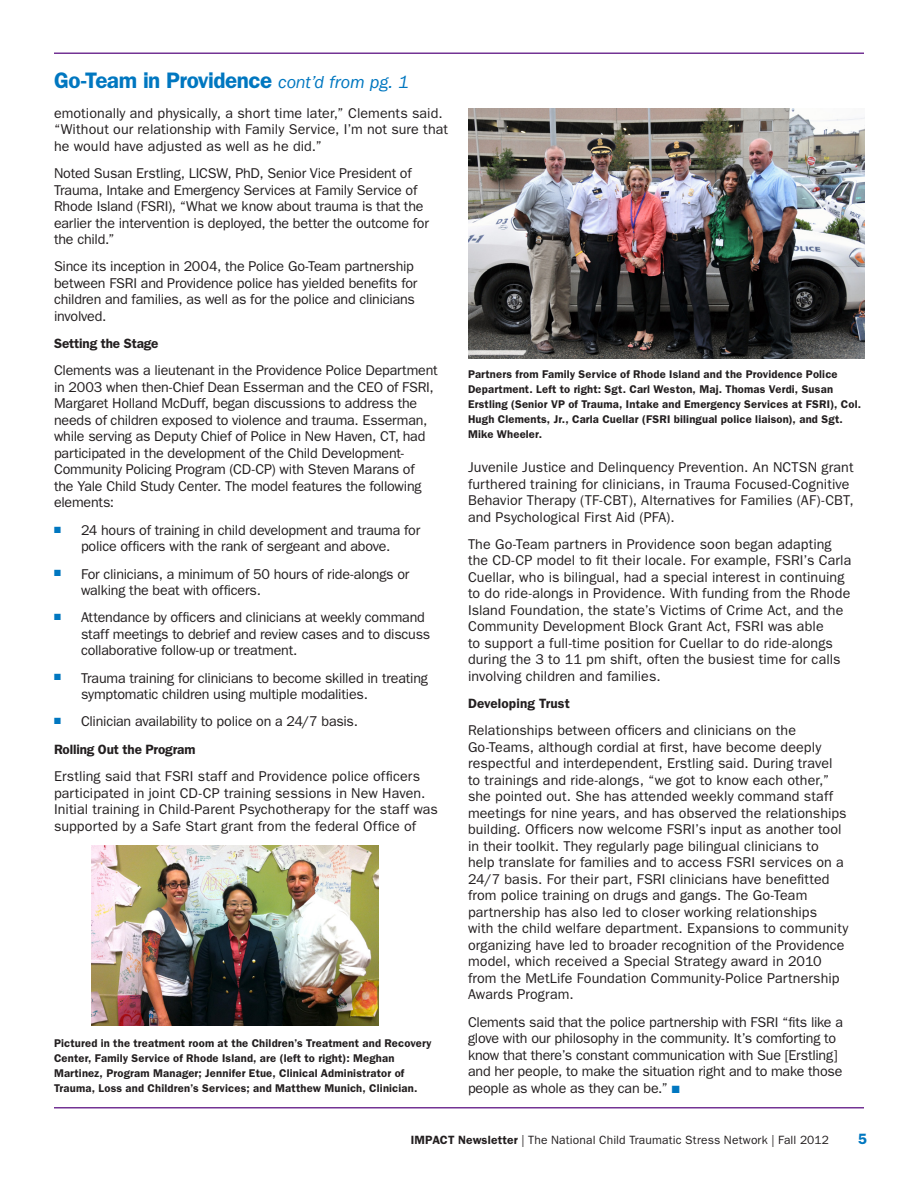
<style>
.page{position:relative;width:918px;height:1188px;background:#fff}
.page>*{position:absolute;margin:0;border:0;box-sizing:border-box;transform-origin:0 0}
.Text{font:600 22.5px "ITC Franklin Gothic Std";letter-spacing:-.025em;color:#0077c0}
.t1{font:600 15px "ITC Franklin Gothic Std";color:#0077c0}
.Text-2{font:14.25px/16.5px "ITC Franklin Gothic Std";color:#231f20}
.Text-3{font:14.25px "ITC Franklin Gothic Std";letter-spacing:-.02em;color:#231f20}
.Text-4{font:600 13.5px "ITC Franklin Gothic Std";letter-spacing:-.01em;color:#231f20}
.t2{font:12px "ITC Franklin Gothic Std";letter-spacing:.015em;color:#231f20}
.SH3_Header_2nd_line{font:600 11.25px/15px "Franklin Gothic";letter-spacing:.015em;color:#231f20}
.s1{font-weight:400;font-style:italic;font-size:18px}
.s2{color:#0077c0}
.s3{font-weight:600}
</style>
<div class="page">
<hr style="left:54px;top:1107px;width:810px;height:1px;background:#733394">
<hr style="left:54px;top:52px;width:810px;height:2px;background:#733394">
<img style="left:92px;top:845px;width:287px;height:181px">
<img style="left:468px;top:108px;width:397px;height:251px">
<p class="Text" style="left:54px;top:67px;width:356px">Go-Team in Providence <span class="s1">cont’d from pg. 1</span></p>
<p class="Text-2" style="left:54px;top:105px;width:396px">emotionally and physically, a short time later,” Clements said. “Without our relationship with Family Service, I’m not sure that he would have adjusted as well as he did.”</p>
<p class="Text-2" style="left:54px;top:165px;width:376px">Noted Susan Erstling, LICSW, PhD, Senior Vice President of Trauma, Intake and Emergency Services at Family Service of Rhode Island (FSRI), “What we know about trauma is that the earlier the intervention is deployed, the better the outcome for the child.”</p>
<p class="Text-2" style="left:54px;top:258px;width:365px">Since its inception in 2004, the Police Go-Team partnership between FSRI and Providence police has yielded benefits for children and families, as well as for the police and clinicians involved.</p>
<p class="Text-4" style="left:54px;top:336px;width:106px">Setting the Stage</p>
<p class="Text-2" style="left:54px;top:362px;width:385px">Clements was a lieutenant in the Providence Police Department in 2003 when then-Chief Dean Esserman and the CEO of FSRI, Margaret Holland McDuff, began discussions to address the needs of children exposed to violence and trauma. Esserman, while serving as Deputy Chief of Police in New Haven, CT, had participated in the development of the Child Development-Community Policing Program (CD-CP) with Steven Marans of the Yale Child Study Center. The model features the following elements:</p>
<p class="Text-2" style="left:54px;top:522px;width:368px;text-align:center"><sup>■</sup> 24 hours of training in child development and trauma for police officers with the rank of sergeant and above.</p>
<p class="Text-2" style="left:81px;top:566px;width:330px;text-indent:-27px"><sup>■</sup> For clinicians, a minimum of 50 hours of ride-alongs or walking the beat with officers.</p>
<p class="Text-2" style="left:81px;top:609px;width:351px;text-indent:-27px"><sup>■</sup> Attendance by officers and clinicians at weekly command staff meetings to debrief and review cases and to discuss collaborative follow-up or treatment.</p>
<p class="Text-2" style="left:81px;top:670px;width:349px;text-indent:-27px"><sup>■</sup> Trauma training for clinicians to become skilled in treating symptomatic children using multiple modalities.</p>
<p class="Text-3" style="left:54px;top:713px;width:306px"><sup>■</sup> Clinician availability to police on a 24/7 basis.</p>
<p class="Text-4" style="left:54px;top:741px;width:143px">Rolling Out the Program</p>
<p class="Text-2" style="left:54px;top:768px;width:386px">Erstling said that FSRI staff and Providence police officers participated in joint CD-CP training sessions in New Haven.<br>Initial training in Child-Parent Psychotherapy for the staff was supported by a Safe Start grant from the federal Office of</p>
<p class="SH3_Header_2nd_line" style="left:54px;top:1036px;width:379px">Pictured in the treatment room at the Children’s Treatment and Recovery Center, Family Service of Rhode Island, are (left to right): Meghan Martinez, Program Manager; Jennifer Etue, Clinical Administrator of Trauma, Loss and Children’s Services; and Matthew Munich, Clinician.</p>
<p class="SH3_Header_2nd_line" style="left:468px;top:367px;width:395px">Partners from Family Service of Rhode Island and the Providence Police Department. Left to right: Sgt. Carl Weston, Maj. Thomas Verdi, Susan Erstling (Senior VP of Trauma, Intake and Emergency Services at FSRI), Col.<br>Hugh Clements, Jr., Carla Cuellar (FSRI bilingual police liaison), and Sgt.<br>Mike Wheeler.</p>
<p class="Text-2" style="left:468px;top:459px;width:387px">Juvenile Justice and Delinquency Prevention. An NCTSN grant furthered training for clinicians, in Trauma Focused-Cognitive Behavior Therapy (TF-CBT), Alternatives for Families (AF)-CBT, and Psychological First Aid (PFA).</p>
<p class="Text-2" style="left:468px;top:536px;width:385px">The Go-Team partners in Providence soon began adapting the CD-CP model to fit their locale. For example, FSRI’s Carla Cuellar, who is bilingual, had a special interest in continuing to do ride-alongs in Providence. With funding from the Rhode Island Foundation, the state’s Victims of Crime Act, and the Community Development Block Grant Act, FSRI was able<br>to support a full-time position for Cuellar to do ride-alongs during the 3 to 11 pm shift, often the busiest time for calls involving children and families.</p>
<p class="Text-4" style="left:468px;top:696px;width:103px">Developing Trust</p>
<p class="Text-2" style="left:468px;top:722px;width:382px">Relationships between officers and clinicians on the Go-Teams, although cordial at first, have become deeply respectful and interdependent, Erstling said. During travel<br>to trainings and ride-alongs, “we got to know each other,” she pointed out. She has attended weekly command staff meetings for nine years, and has observed the relationships building. Officers now welcome FSRI’s input as another tool in their toolkit. They regularly page bilingual clinicians to help translate for families and to access FSRI services on a 24/7 basis. For their part, FSRI clinicians have benefitted from police training on drugs and gangs. The Go-Team partnership has also led to closer working relationships<br>with the child welfare department. Expansions to community organizing have led to broader recognition of the Providence model, which received a Special Strategy award in 2010 from the MetLife Foundation Community-Police Partnership Awards Program.</p>
<p class="Text-2" style="left:468px;top:1014px;width:377px">Clements said that the police partnership with FSRI “fits like a glove with our philosophy in the community. It’s comforting to know that there’s constant communication with Sue [Erstling] and her people, to make the situation right and to make those people as whole as they can be.” <span class="s2">■</span></p>
<p class="t2" style="left:411px;top:1133px;width:420px"><span class="s3">IMPACT Newsletter</span> | The National Child Traumatic Stress Network | Fall 2012</p>
<p class="t1" style="left:858px;top:1130px;width:10px">5</p>
</div>
